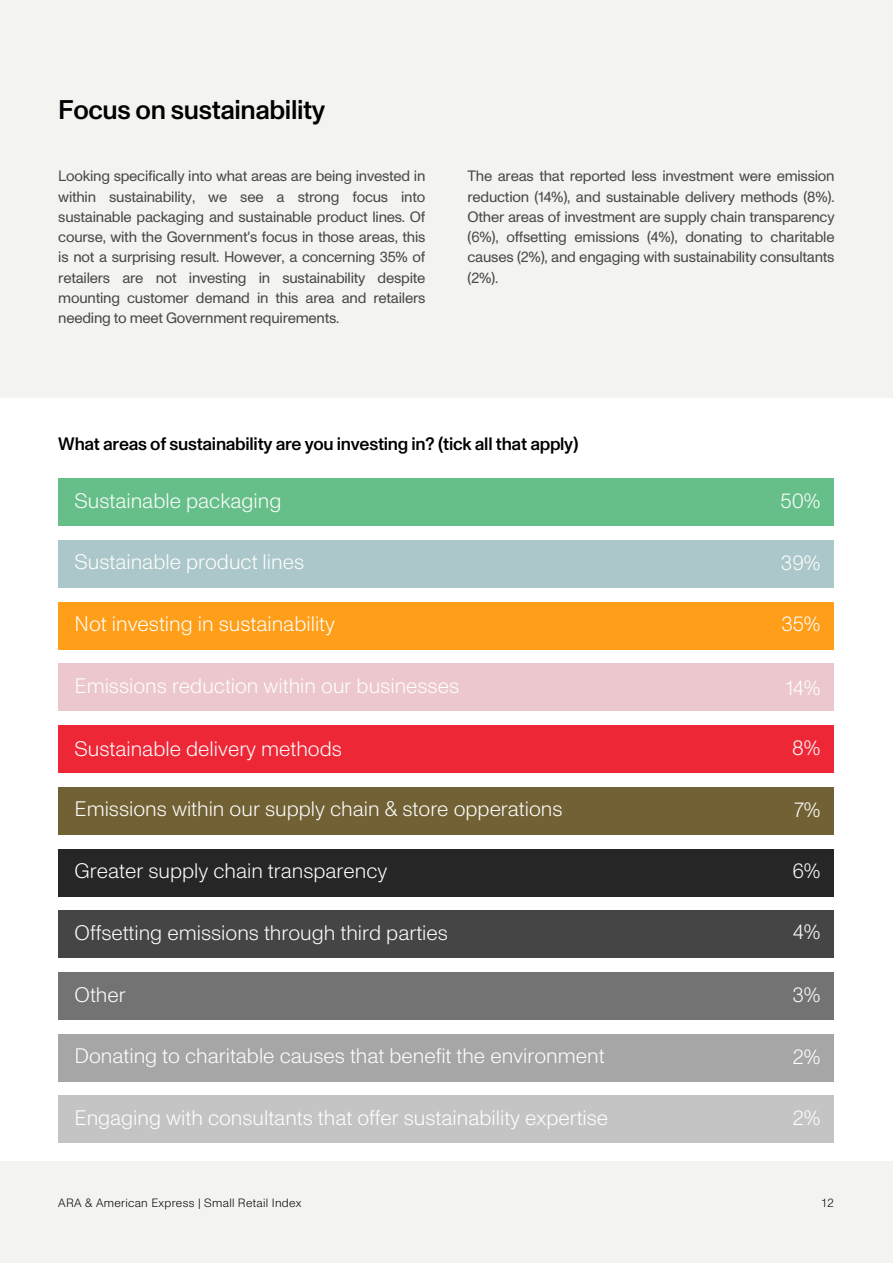
<style>
.page{position:relative;width:893px;height:1264px;background:#fff}
.page>*{position:absolute;margin:0;border:0;box-sizing:border-box;transform-origin:0 0}
.t1{font:500 27px "ABC Monument Grotesk";letter-spacing:-.015em;color:#000}
.t2{font:300 21px "ABC Monument Grotesk";color:#fff}
.t3{font:500 18px "ABC Monument Grotesk";letter-spacing:-.015em;color:#000}
.t4{font:15px/20.2px "ABC Monument Grotesk";letter-spacing:-.015em;color:#000;text-align:justify}
.t5{font:300 12px "ABC Monument Grotesk";letter-spacing:.025em;color:#000}
</style>
<div class="page">
<div style="left:0;top:0;width:892px;height:1262px;background:#f3f4f0"></div>
<div style="left:0;top:398px;width:892px;height:762px;background:#fff"></div>
<div style="left:58px;top:478px;width:775px;height:48px;background:#66bf89"></div>
<div style="left:58px;top:1033px;width:775px;height:48px;background:#a6a6a6"></div>
<div style="left:58px;top:1095px;width:775px;height:47px;background:#c4c4c4"></div>
<div style="left:58px;top:972px;width:775px;height:47px;background:#737373"></div>
<div style="left:58px;top:910px;width:775px;height:48px;background:#454545"></div>
<div style="left:58px;top:848px;width:775px;height:48px;background:#262626"></div>
<div style="left:58px;top:786px;width:775px;height:48px;background:#716135"></div>
<div style="left:58px;top:725px;width:775px;height:48px;background:#ee2737"></div>
<div style="left:58px;top:663px;width:775px;height:48px;background:#ecc7cd"></div>
<div style="left:58px;top:601px;width:775px;height:48px;background:#ff9e18"></div>
<div style="left:58px;top:540px;width:775px;height:47px;background:#abc7c9"></div>
<h1 class="t1" style="left:58px;top:94px;width:268px">Focus on sustainability</h1>
<p class="t4" style="left:58px;top:166px;width:368px">Looking specifically into what areas are being invested in within sustainability, we see a strong focus into sustainable packaging and sustainable product lines. Of course, with the Government's focus in those areas, this is not a surprising result. However, a concerning 35% of retailers are not investing in sustainability despite mounting customer demand in this area and retailers needing to meet Government requirements.</p>
<p class="t4" style="left:467px;top:166px;width:368px">The areas that reported less investment were emission reduction (14%), and sustainable delivery methods (8%).<br>Other areas of investment are supply chain transparency (6%), offsetting emissions (4%), donating to charitable causes (2%), and engaging with sustainability consultants (2%).</p>
<p class="t3" style="left:58px;top:433px;width:521px">What areas of sustainability are you investing in? (tick all that apply)</p>
<h2 class="t2" style="left:75px;top:488px;width:208px">Sustainable packaging</h2>
<h2 class="t2" style="left:780px;top:489px;width:41px">50%</h2>
<h2 class="t2" style="left:75px;top:550px;width:231px">Sustainable product lines</h2>
<h2 class="t2" style="left:780px;top:550px;width:41px">39%</h2>
<h2 class="t2" style="left:75px;top:612px;width:262px">Not investing in sustainability</h2>
<h2 class="t2" style="left:781px;top:611px;width:41px">35%</h2>
<h2 class="t2" style="left:75px;top:673px;width:386px">Emissions reduction within our businesses</h2>
<h2 class="t2" style="left:786px;top:676px;width:36px">14%</h2>
<h2 class="t2" style="left:75px;top:736px;width:269px">Sustainable delivery methods</h2>
<h2 class="t2" style="left:792px;top:736px;width:30px">8%</h2>
<h2 class="t2" style="left:75px;top:797px;width:489px">Emissions within our supply chain &amp; store opperations</h2>
<h2 class="t2" style="left:794px;top:797px;width:27px">7%</h2>
<h2 class="t2" style="left:75px;top:858px;width:314px">Greater supply chain transparency</h2>
<h2 class="t2" style="left:792px;top:858px;width:30px">6%</h2>
<h2 class="t2" style="left:75px;top:920px;width:375px">Offsetting emissions through third parties</h2>
<h2 class="t2" style="left:793px;top:920px;width:29px">4%</h2>
<h2 class="t2" style="left:75px;top:982px;width:53px">Other</h2>
<h2 class="t2" style="left:792px;top:982px;width:29px">3%</h2>
<h2 class="t2" style="left:75px;top:1044px;width:531px">Donating to charitable causes that benefit the environment</h2>
<h2 class="t2" style="left:792px;top:1044px;width:29px">2%</h2>
<h2 class="t2" style="left:75px;top:1105px;width:535px">Engaging with consultants that offer sustainability expertise</h2>
<h2 class="t2" style="left:792px;top:1105px;width:29px">2%</h2>
<p class="t5" style="left:58px;top:1196px;width:245px">ARA &amp; American Express | Small Retail Index</p>
<p class="t5" style="left:822px;top:1196px;width:13px">12</p>
</div>
